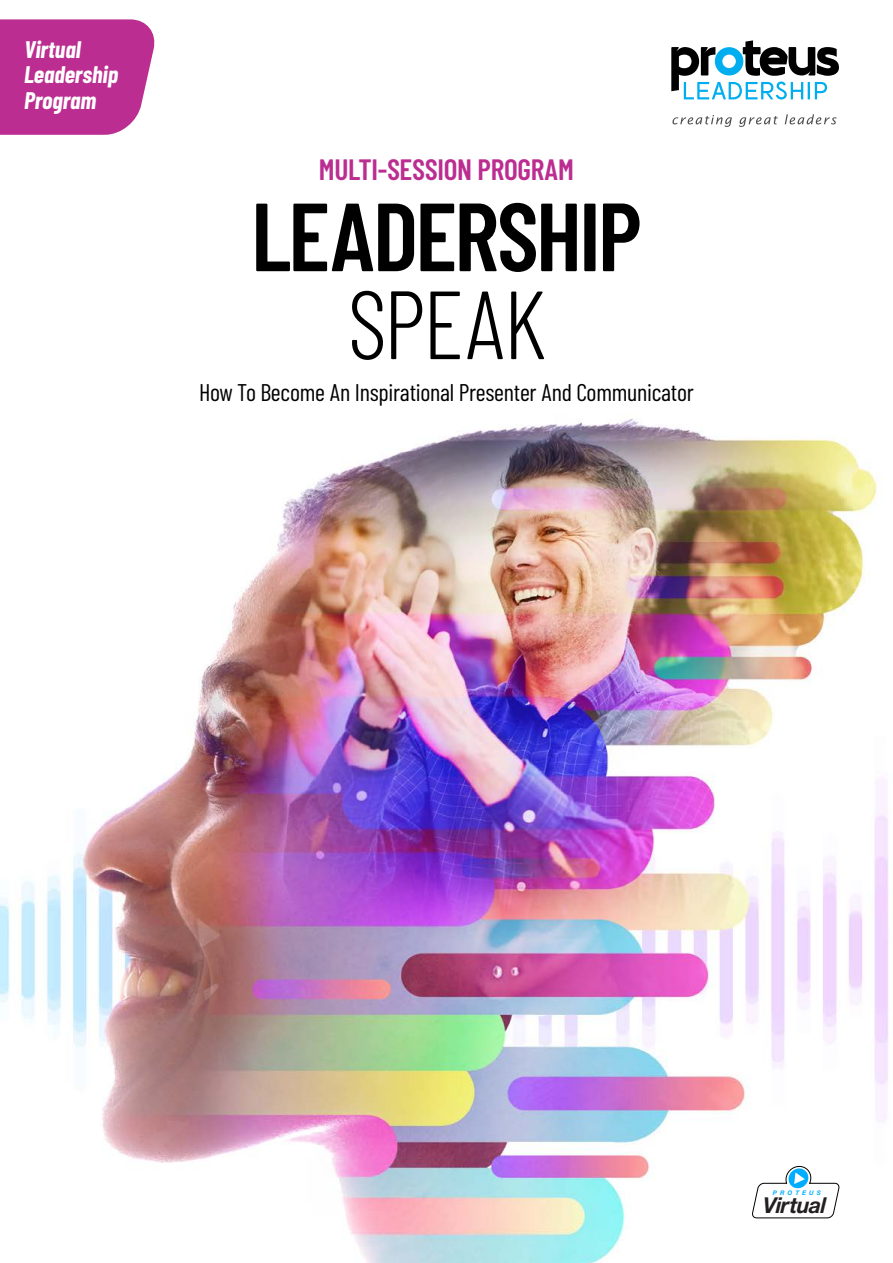
<style>
.page{position:relative;width:893px;height:1263px;background:#fff}
.page>*{position:absolute;margin:0;border:0;box-sizing:border-box;transform-origin:0 0}
.t1{font:600 96.6px "Barlow Condensed";letter-spacing:-.03em;color:#000}
.t2{font:300 96.6px "Barlow Condensed";letter-spacing:-.03em;color:#000}
.t3{font:600 29.55px "Barlow Condensed";letter-spacing:-.01em;color:#bb2d90}
.t4{font:24.15px "Barlow Condensed";letter-spacing:-.01em;color:#000}
.subheading{font:italic 700 24px/25.5px "Barlow Condensed";color:#fff}
.t5{font:italic 700 21.9px "Helvetica Neue LT Std";letter-spacing:-.03em;color:#231f20}
.t6{font:italic 700 6.3px "Helvetica Neue LT Std";letter-spacing:.5em;color:#00adff}
</style>
<div class="page">
<img style="left:0;top:419px;width:889px;height:844px">
<svg style="left:671px;top:40px;width:168px;height:60px"></svg>
<svg style="left:672px;top:115px;width:60px;height:12px"></svg>
<svg style="left:739px;top:116px;width:39px;height:11px"></svg>
<svg style="left:785px;top:114px;width:51px;height:10px"></svg>
<svg style="left:0;top:19px;width:155px;height:116px;background:#c03c98"></svg>
<svg style="left:752px;top:1166px;width:88px;height:52px"></svg>
<p class="subheading" style="left:24px;top:36px;width:96px">Virtual<br>Leadership<br>Program</p>
<p class="t3" style="left:319px;top:151px;width:257px">MULTI-SESSION PROGRAM</p>
<p class="t1" style="left:251px;top:176px;width:392px">LEADERSHIP</p>
<p class="t2" style="left:347px;top:264px;width:201px">SPEAK</p>
<p class="t4" style="left:199px;top:377px;width:496px">How To Become An Inspirational Presenter And Communicator</p>
<p class="t6" style="left:773px;top:1189px;width:50px">PROTEUS</p>
<p class="t5" style="left:763px;top:1192px;width:64px">Virtual</p>
</div>
